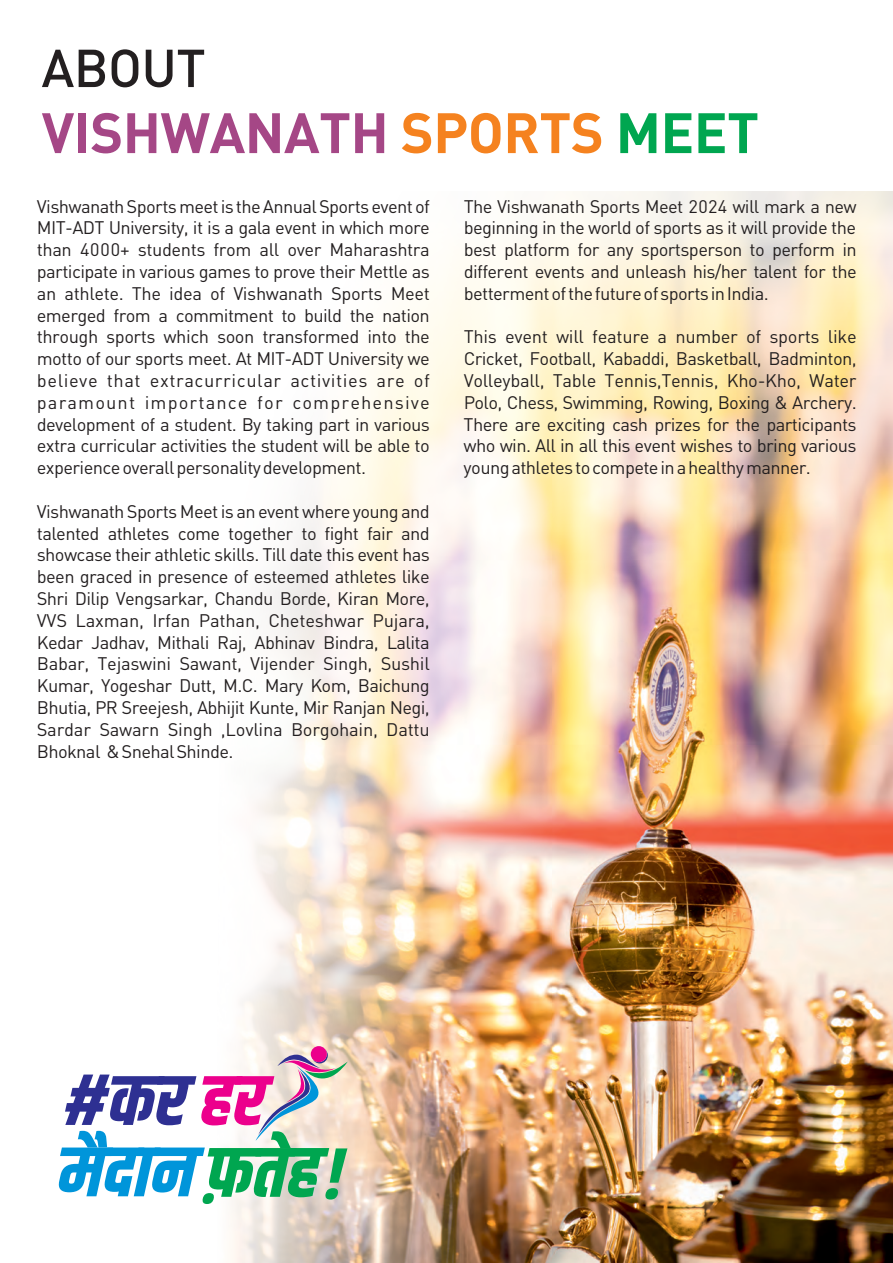
<style>
.page{position:relative;width:893px;height:1263px;background:#fff}
.page>*{position:absolute;margin:0;border:0;box-sizing:border-box;transform-origin:0 0}
.t1{font:italic 700 72.75px/71.4px "Khand";color:#0095da}
.t2{font:700 55.95px "Sapient Sans";color:#a54786}
.t3{font:500 52.5px "Sapient Sans";color:#231f20}
.t4{font:18px/21.8px "Sapient Sans";color:#231f20;text-align:justify}
.s1{color:#f5821f}
.s2{color:#00a650}
.s3{color:#2e3092}
.s4{color:#ec008c}
</style>
<div class="page">
<img style="left:231px;top:192px;width:662px;height:1071px">
<svg style="left:311px;top:1046px;width:16px;height:16px"></svg>
<svg style="left:256px;top:1050px;width:92px;height:91px;background:#d9cdcf"></svg>
<h3 class="t3" style="left:42px;top:35px;width:165px">ABOUT</h3>
<h2 class="t2" style="left:42px;top:96px;width:718px">VISHWANATH <span class="s1">SPORTS</span> <span class="s2">MEET</span></h2>
<p class="t4" style="left:37px;top:195px;width:394px">Vishwanath Sports meet is the Annual Sports event of MIT-ADT University, it is a gala event in which more than 4000+ students from all over Maharashtra participate in various games to prove their Mettle as an athlete. The idea of Vishwanath Sports Meet emerged from a commitment to build the nation through sports which soon transformed into the motto of our sports meet. At MIT-ADT University we believe that extracurricular activities are of paramount importance for comprehensive development of a student. By taking part in various extra curricular activities the student will be able to experience overall personality development.</p>
<p class="t4" style="left:37px;top:500px;width:394px">Vishwanath Sports Meet is an event where young and talented athletes come together to fight fair and showcase their athletic skills. Till date this event has been graced in presence of esteemed athletes like Shri Dilip Vengsarkar, Chandu Borde, Kiran More, VVS Laxman, Irfan Pathan, Cheteshwar Pujara, Kedar Jadhav, Mithali Raj, Abhinav Bindra, Lalita Babar, Tejaswini Sawant, Vijender Singh, Sushil Kumar, Yogeshar Dutt, M.C. Mary Kom, Baichung Bhutia, PR Sreejesh, Abhijit Kunte, Mir Ranjan Negi, Sardar Sawarn Singh ,Lovlina Borgohain, Dattu Bhoknal &amp; Snehal Shinde.</p>
<p class="t4" style="left:464px;top:195px;width:394px">The Vishwanath Sports Meet 2024 will mark a new beginning in the world of sports as it will provide the best platform for any sportsperson to perform in different events and unleash his/her talent for the betterment of the future of sports in India.</p>
<p class="t4" style="left:464px;top:326px;width:394px">This event will feature a number of sports like Cricket, Football, Kabaddi, Basketball, Badminton, Volleyball, Table Tennis,Tennis, Kho-Kho, Water Polo, Chess, Swimming, Rowing, Boxing &amp; Archery.<br>There are exciting cash prizes for the participants who win. All in all this event wishes to bring various young athletes to compete in a healthy manner.</p>
<h1 class="t1" style="left:54px;top:1068px;width:314px"><span class="s3">#कर</span><span class="s4">हर </span>मैदान<span class="s2">फ़तेह!</span></h1>
</div>
